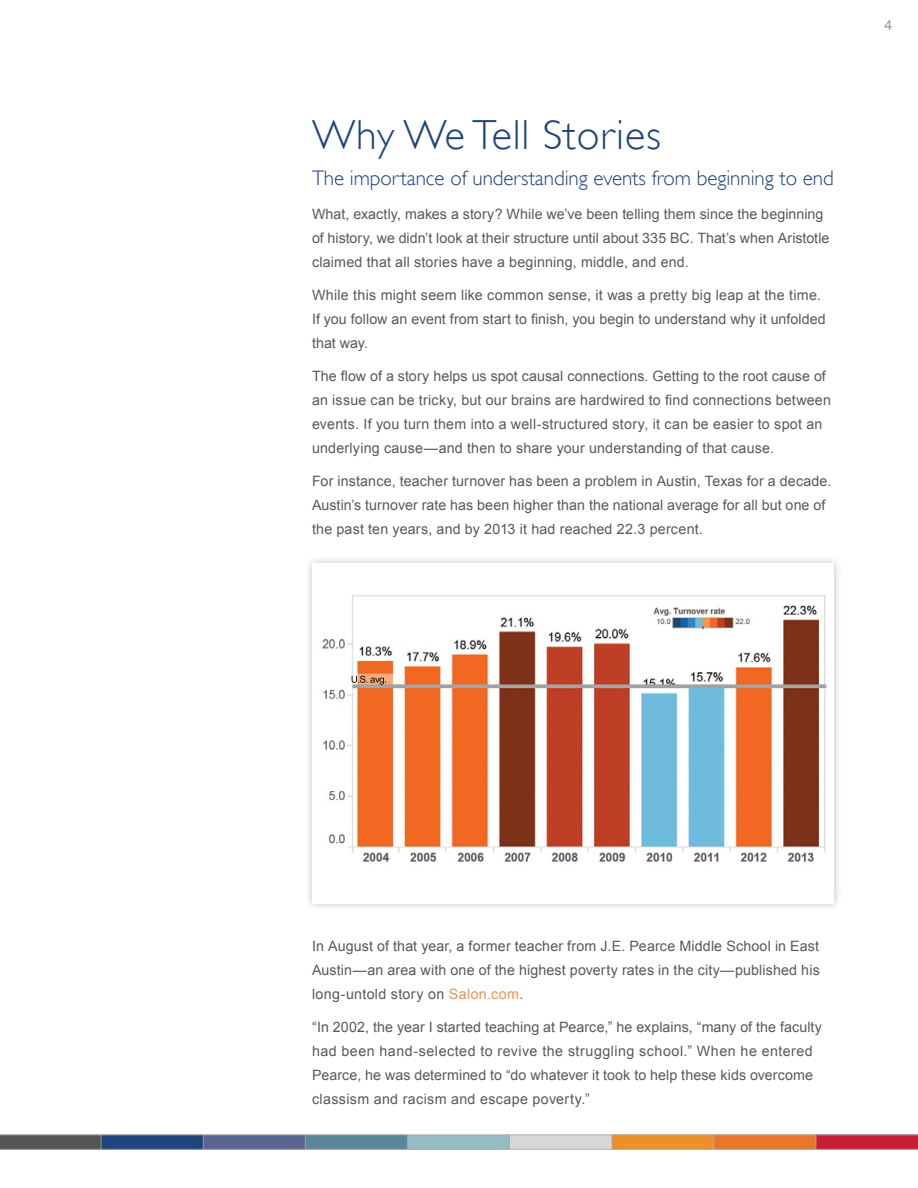
<style>
.page{position:relative;width:918px;height:1188px;background:#fff}
.page>*{position:absolute;margin:0;border:0;box-sizing:border-box;transform-origin:0 0}
.t1{font:300 42px "Gill Sans";letter-spacing:.02em;color:#1f447e}
.t2{font:300 21px "Gill Sans";letter-spacing:-.005em;color:#1f447e}
.t3{font:14.25px/24px "Arial";letter-spacing:.01em;color:#58595b}
.t4{font:14.25px "Arial";color:#9b9b9b}
.s1{color:#ed9156}
</style>
<div class="page">
<img style="left:0;top:1134px;width:918px;height:15px">
<div style="left:303px;top:554px;width:540px;height:358px;background:#000;opacity:.25"></div>
<div style="left:312px;top:563px;width:522px;height:341px;background:#fff"></div>
<img style="left:322px;top:595px;width:505px;height:267px">
<h1 class="t1" style="left:312px;top:102px;width:350px">Why We Tell Stories</h1>
<h2 class="t2" style="left:312px;top:161px;width:523px">The importance of understanding events from beginning to end</h2>
<p class="t3" style="left:312px;top:202px;width:519px">What, exactly, makes a story? While we’ve been telling them since the beginning of history, we didn’t look at their structure until about 335 BC. That’s when Aristotle claimed that all stories have a beginning, middle, and end.</p>
<p class="t3" style="left:312px;top:283px;width:515px">While this might seem like common sense, it was a pretty big leap at the time.<br>If you follow an event from start to finish, you begin to understand why it unfolded that way.</p>
<p class="t3" style="left:312px;top:364px;width:521px">The flow of a story helps us spot causal connections. Getting to the root cause of an issue can be tricky, but our brains are hardwired to find connections between events. If you turn them into a well-structured story, it can be easier to spot an underlying cause—and then to share your understanding of that cause.</p>
<p class="t3" style="left:312px;top:469px;width:521px">For instance, teacher turnover has been a problem in Austin, Texas for a decade.<br>Austin’s turnover rate has been higher than the national average for all but one of the past ten years, and by 2013 it had reached 22.3 percent.</p>
<p class="t4" style="left:885px;top:15px;width:9px">4</p>
<p class="t3" style="left:312px;top:934px;width:509px;text-align:justify">In August of that year, a former teacher from J.E. Pearce Middle School in East Austin—an area with one of the highest poverty rates in the city—published his long-untold story on <span class="s1">Salon.com</span>.</p>
<p class="t3" style="left:312px;top:1015px;width:512px">“In 2002, the year I started teaching at Pearce,” he explains, “many of the faculty had been hand-selected to revive the struggling school.” When he entered Pearce, he was determined to “do whatever it took to help these kids overcome classism and racism and escape poverty.”</p>
</div>
